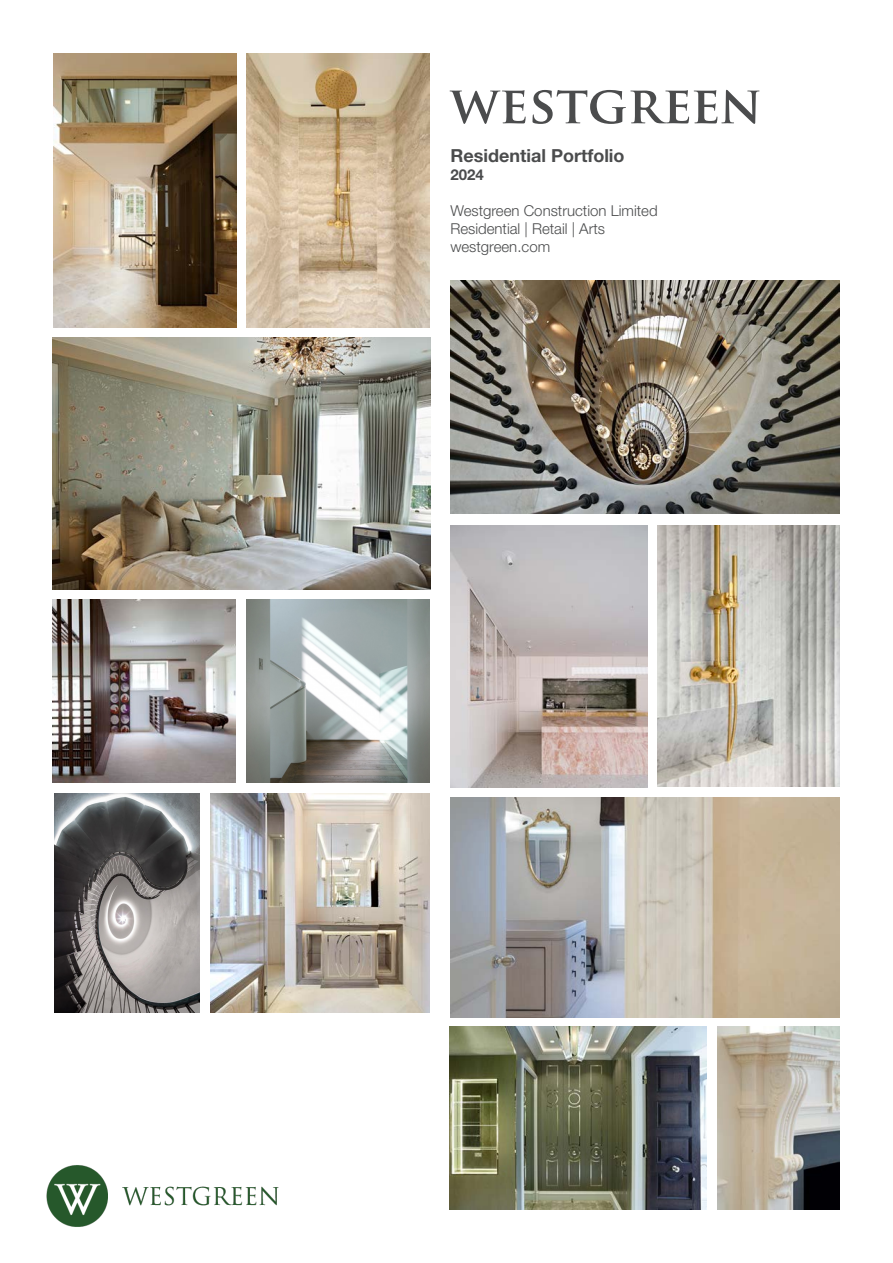
<style>
.page{position:relative;width:893px;height:1263px;background:#fff}
.page>*{position:absolute;margin:0;border:0;box-sizing:border-box;transform-origin:0 0}
.Headline{font:700 51px "Trajan Pro";color:#4b4c4d}
.t1{font:700 18px "Helvetica Neue LT Std";color:#4b4c4d}
.t2{font:300 15px "Helvetica Neue LT Std";color:#4b4c4d}
.t3{font:700 15px "Helvetica Neue LT Std";color:#4b4c4d}
</style>
<div class="page">
<img style="left:211px;top:793px;width:219px;height:219px">
<img style="left:46px;top:1165px;width:233px;height:62px">
<img style="left:450px;top:798px;width:389px;height:219px">
<img style="left:450px;top:525px;width:197px;height:262px">
<img style="left:450px;top:280px;width:390px;height:234px">
<img style="left:53px;top:338px;width:377px;height:252px">
<img style="left:658px;top:525px;width:182px;height:262px">
<img style="left:247px;top:53px;width:183px;height:275px">
<img style="left:53px;top:54px;width:183px;height:274px">
<img style="left:54px;top:793px;width:146px;height:219px">
<img style="left:246px;top:599px;width:183px;height:183px">
<img style="left:53px;top:599px;width:183px;height:183px">
<img style="left:450px;top:1026px;width:257px;height:184px">
<img style="left:718px;top:1027px;width:122px;height:183px">
<p class="Headline" style="left:450px;top:73px;width:313px">WESTGREEN</p>
<p class="t1" style="left:450px;top:144px;width:176px">Residential Portfolio</p>
<p class="t3" style="left:450px;top:165px;width:35px">2024</p>
<p class="t2" style="left:450px;top:201px;width:209px">Westgreen Construction Limited</p>
<p class="t2" style="left:450px;top:219px;width:156px">Residential | Retail | Arts</p>
<p class="t2" style="left:450px;top:237px;width:101px">westgreen.com</p>
</div>
